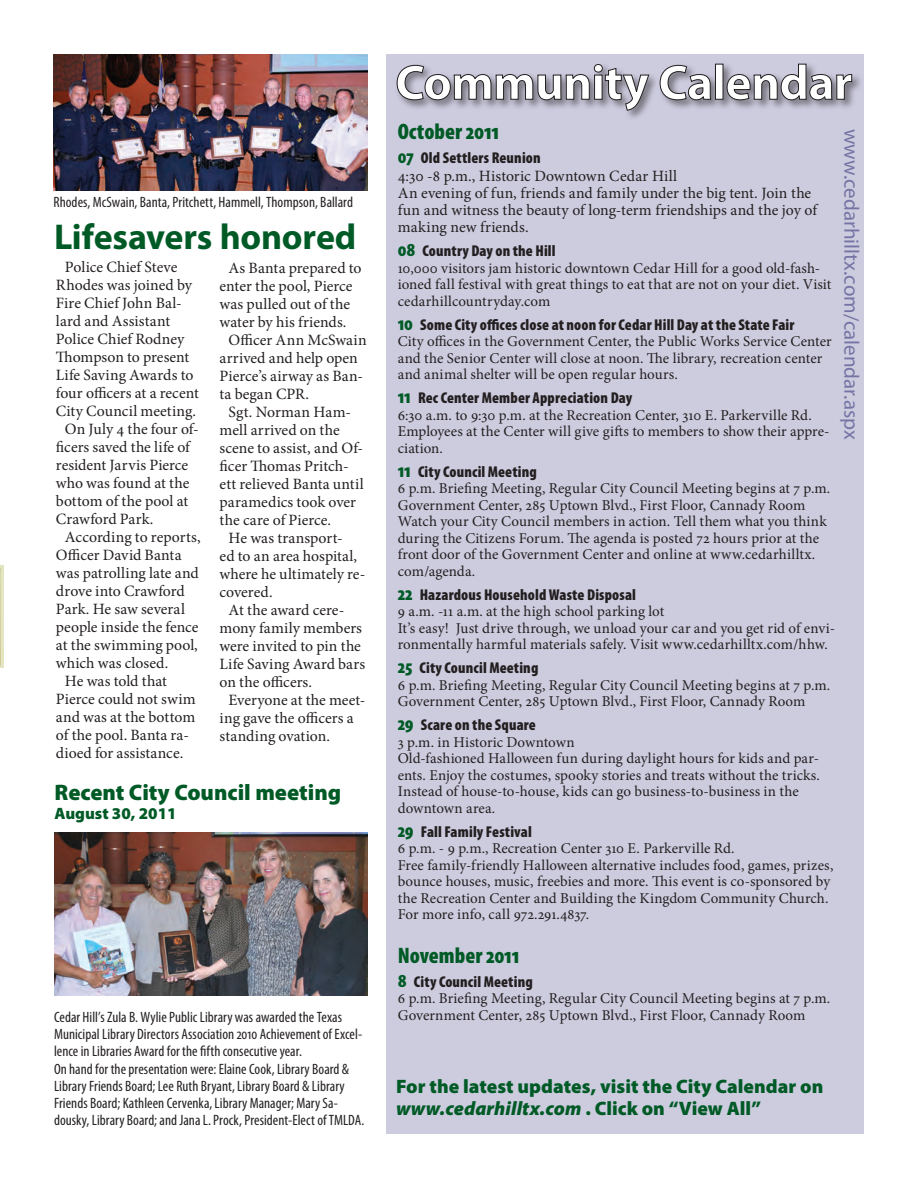
<style>
.page{position:relative;width:918px;height:1188px;background:#fff}
.page>*{position:absolute;margin:0;border:0;box-sizing:border-box;transform-origin:0 0}
.t1{font:700 36px "Myriad Pro";letter-spacing:-.005em;color:#005a26}
.t2{font:900 22.5px "Myriad Pro";color:#005a26}
.t3{font:900 condensed 22.5px "Myriad Pro";letter-spacing:-.005em;color:#005a26}
.t4{font:21px "Myriad Pro";color:#7574a4}
.t5{font:900 19.5px/22.5px "Myriad Pro";color:#005a26}
.t6{font:900 16.5px "Myriad Pro";color:#005a26}
.t7{font:15.75px/17.2px "Minion Pro";color:#231f20}
.t8{font:900 condensed 15.75px "Myriad Pro";letter-spacing:.01em;color:#231f20}
.t9{font:15px/16.5px "Minion Pro";letter-spacing:.005em;color:#231f20}
.t10{font:condensed 15px/17.2px "Myriad Pro";letter-spacing:.005em;color:#231f20}
.s1{font-size:19.5px;color:#005a26}
.s2{font-style:italic}
</style>
<div class="page">
<div style="left:386px;top:55px;width:477px;height:1079px;background:#cdccdf"></div>
<svg style="left:396px;top:63px;width:456px;height:48px"></svg>
<img style="left:0;top:566px;width:3px;height:102px">
<img style="left:54px;top:55px;width:313px;height:136px">
<img style="left:55px;top:833px;width:313px;height:162px">
<p class="t10" style="left:53px;top:193px;width:301px">Rhodes, McSwain, Banta, Pritchett, Hammell, Thompson, Ballard</p>
<h1 class="t1" style="left:54px;top:214px;width:304px">Lifesavers honored</h1>
<p class="t7" style="left:65px;top:258px;width:114px">Police Chief Steve</p>
<p class="t7" style="left:56px;top:276px;width:138px">Rhodes was joined by</p>
<p class="t7" style="left:56px;top:294px;width:127px">Fire Chief John Bal-</p>
<p class="t7" style="left:56px;top:312px;width:116px">lard and Assistant</p>
<p class="t7" style="left:56px;top:330px;width:130px">Police Chief Rodney</p>
<p class="t7" style="left:56px;top:348px;width:135px">Thompson to present</p>
<p class="t7" style="left:56px;top:366px;width:139px">Life Saving Awards to</p>
<p class="t7" style="left:56px;top:384px;width:144px">four officers at a recent</p>
<p class="t7" style="left:56px;top:402px;width:142px">City Council meeting.</p>
<p class="t7" style="left:65px;top:420px;width:135px">On July 4 the four of-</p>
<p class="t7" style="left:56px;top:438px;width:135px">ficers saved the life of</p>
<p class="t7" style="left:56px;top:456px;width:134px">resident Jarvis Pierce</p>
<p class="t7" style="left:56px;top:474px;width:135px">who was found at the</p>
<p class="t7" style="left:56px;top:492px;width:134px">bottom of the pool at</p>
<p class="t7" style="left:56px;top:510px;width:99px">Crawford Park.</p>
<p class="t7" style="left:65px;top:528px;width:137px">According to reports,</p>
<p class="t7" style="left:56px;top:546px;width:127px">Officer David Banta</p>
<p class="t7" style="left:56px;top:564px;width:144px">was patrolling late and</p>
<p class="t7" style="left:56px;top:582px;width:130px">drove into Crawford</p>
<p class="t7" style="left:56px;top:600px;width:131px">Park. He saw several</p>
<p class="t7" style="left:56px;top:618px;width:144px">people inside the fence</p>
<p class="t7" style="left:56px;top:636px;width:143px">at the swimming pool,</p>
<p class="t7" style="left:56px;top:654px;width:114px">which was closed.</p>
<p class="t7" style="left:65px;top:672px;width:104px">He was told that</p>
<p class="t7" style="left:56px;top:690px;width:141px">Pierce could not swim</p>
<p class="t7" style="left:56px;top:708px;width:141px">and was at the bottom</p>
<p class="t7" style="left:56px;top:726px;width:135px">of the pool. Banta ra-</p>
<p class="t7" style="left:56px;top:744px;width:129px">dioed for assistance.</p>
<p class="t7" style="left:229px;top:259px;width:135px">As Banta prepared to</p>
<p class="t7" style="left:220px;top:277px;width:135px">enter the pool, Pierce</p>
<p class="t7" style="left:220px;top:295px;width:132px">was pulled out of the</p>
<p class="t7" style="left:220px;top:313px;width:128px">water by his friends.</p>
<p class="t7" style="left:229px;top:331px;width:140px">Officer Ann McSwain</p>
<p class="t7" style="left:220px;top:349px;width:140px">arrived and help open</p>
<p class="t7" style="left:220px;top:367px;width:145px">Pierce’s airway as Ban-</p>
<p class="t7" style="left:220px;top:385px;width:91px">ta began CPR.</p>
<p class="t7" style="left:229px;top:403px;width:124px">Sgt. Norman Ham-</p>
<p class="t7" style="left:220px;top:421px;width:122px">mell arrived on the</p>
<p class="t7" style="left:220px;top:439px;width:145px">scene to assist, and Of-</p>
<p class="t7" style="left:220px;top:457px;width:131px">ficer Thomas Pritch-</p>
<p class="t7" style="left:220px;top:475px;width:146px">ett relieved Banta until</p>
<p class="t7" style="left:220px;top:493px;width:138px">paramedics took over</p>
<p class="t7" style="left:220px;top:511px;width:113px">the care of Pierce.</p>
<p class="t7" style="left:229px;top:529px;width:116px">He was transport-</p>
<p class="t7" style="left:220px;top:547px;width:139px">ed to an area hospital,</p>
<p class="t7" style="left:220px;top:565px;width:147px">where he ultimately re-</p>
<p class="t7" style="left:220px;top:583px;width:55px">covered.</p>
<p class="t7" style="left:229px;top:601px;width:117px">At the award cere-</p>
<p class="t7" style="left:220px;top:619px;width:144px">mony family members</p>
<p class="t7" style="left:220px;top:637px;width:143px">were invited to pin the</p>
<p class="t7" style="left:220px;top:655px;width:147px">Life Saving Award bars</p>
<p class="t7" style="left:220px;top:673px;width:94px">on the officers.</p>
<p class="t7" style="left:229px;top:691px;width:138px">Everyone at the meet-</p>
<p class="t7" style="left:220px;top:709px;width:136px">ing gave the officers a</p>
<p class="t7" style="left:220px;top:727px;width:112px">standing ovation.</p>
<h2 class="t2" style="left:55px;top:777px;width:288px">Recent City Council meeting</h2>
<p class="t6" style="left:55px;top:803px;width:124px">August 30, 2011</p>
<p class="t10" style="left:54px;top:1008px;width:312px">Cedar Hill’s Zula B. Wylie Public Library was awarded the Texas Municipal Library Directors Association 2010 Achievement of Excel&shy;lence in Libraries Award for the fifth consecutive year.<br>On hand for the presentation were: Elaine Cook, Library Board &amp; Library Friends Board; Lee Ruth Bryant, Library Board &amp; Library Friends Board; Kathleen Cervenka, Library Manager; Mary Sa&shy;dousky, Library Board; and Jana L. Prock, President-Elect of TMLDA.</p>
<h2 class="t3" style="left:398px;top:117px;width:103px">October 2011</h2>
<p class="t8" style="left:398px;top:148px;width:144px"><span class="s1">07</span> Old Settlers Reunion</p>
<p class="t7" style="left:398px;top:167px;width:421px">4:30 -8 p.m., Historic Downtown Cedar Hill<br>An evening of fun, friends and family under the big tent. Join the fun and witness the beauty of long-term friendships and the joy of making new friends.</p>
<p class="t8" style="left:398px;top:241px;width:159px"><span class="s1">08</span> Country Day on the Hill</p>
<p class="t9" style="left:398px;top:260px;width:435px">10,000 visitors jam historic downtown Cedar Hill for a good old-fash&shy;ioned fall festival with great things to eat that are not on your diet. Visit cedarhillcountryday.com</p>
<p class="t8" style="left:398px;top:314px;width:398px"><span class="s1">10</span> Some City offices close at noon for Cedar Hill Day at the State Fair</p>
<p class="t9" style="left:398px;top:333px;width:436px">City offices in the Government Center, the Public Works Service Center and the Senior Center will close at noon. The library, recreation center and animal shelter will be open regular hours.</p>
<p class="t8" style="left:398px;top:388px;width:236px"><span class="s1">11</span> Rec Center Member Appreciation Day</p>
<p class="t9" style="left:398px;top:407px;width:433px">6:30 a.m. to 9:30 p.m. at the Recreation Center, 310 E. Parkerville Rd.<br>Employees at the Center will give gifts to members to show their appre&shy;ciation.</p>
<p class="t8" style="left:398px;top:461px;width:141px"><span class="s1">11</span> City Council Meeting</p>
<p class="t9" style="left:398px;top:480px;width:434px">6 p.m. Briefing Meeting, Regular City Council Meeting begins at 7 p.m.<br>Government Center, 285 Uptown Blvd., First Floor, Cannady Room Watch your City Council members in action. Tell them what you think during the Citizens Forum. The agenda is posted 72 hours prior at the front door of the Government Center and online at www.cedarhilltx. com/agenda.</p>
<p class="t8" style="left:398px;top:584px;width:240px"><span class="s1">22</span> Hazardous Household Waste Disposal</p>
<p class="t9" style="left:398px;top:603px;width:439px">9 a.m. -11 a.m. at the high school parking lot<br>It’s easy! Just drive through, we unload your car and you get rid of envi&shy;ronmentally harmful materials safely. Visit www.cedarhilltx.com/hhw.</p>
<p class="t8" style="left:398px;top:658px;width:142px"><span class="s1">25</span> City Council Meeting</p>
<p class="t9" style="left:398px;top:677px;width:434px">6 p.m. Briefing Meeting, Regular City Council Meeting begins at 7 p.m.<br>Government Center, 285 Uptown Blvd., First Floor, Cannady Room</p>
<p class="t8" style="left:398px;top:715px;width:140px"><span class="s1">29</span> Scare on the Square</p>
<p class="t9" style="left:398px;top:734px;width:424px">3 p.m. in Historic Downtown<br>Old-fashioned Halloween fun during daylight hours for kids and par&shy;ents. Enjoy the costumes, spooky stories and treats without the tricks.<br>Instead of house-to-house, kids can go business-to-business in the downtown area.</p>
<p class="t8" style="left:398px;top:821px;width:136px"><span class="s1">29</span> Fall Family Festival</p>
<p class="t9" style="left:398px;top:840px;width:437px">6 p.m. - 9 p.m., Recreation Center 310 E. Parkerville Rd.<br>Free family-friendly Halloween alternative includes food, games, prizes, bounce houses, music, freebies and more. This event is co-sponsored by the Recreation Center and Building the Kingdom Community Church.<br>For more info, call 972.291.4837.</p>
<h2 class="t3" style="left:398px;top:941px;width:123px">November 2011</h2>
<p class="t8" style="left:398px;top:971px;width:136px"><span class="s1">8</span> City Council Meeting</p>
<p class="t9" style="left:398px;top:990px;width:434px">6 p.m. Briefing Meeting, Regular City Council Meeting begins at 7 p.m.<br>Government Center, 285 Uptown Blvd., First Floor, Cannady Room</p>
<h3 class="t4" style="left:864px;top:129px;width:312px;rotate:90deg">www.cedarhilltx.com/calendar.aspx</h3>
<h3 class="t5" style="left:396px;top:1074px;width:429px">For the latest updates, visit the City Calendar on <span class="s2">www.cedarhilltx.com</span> . Click on “View All”</h3>
</div>
